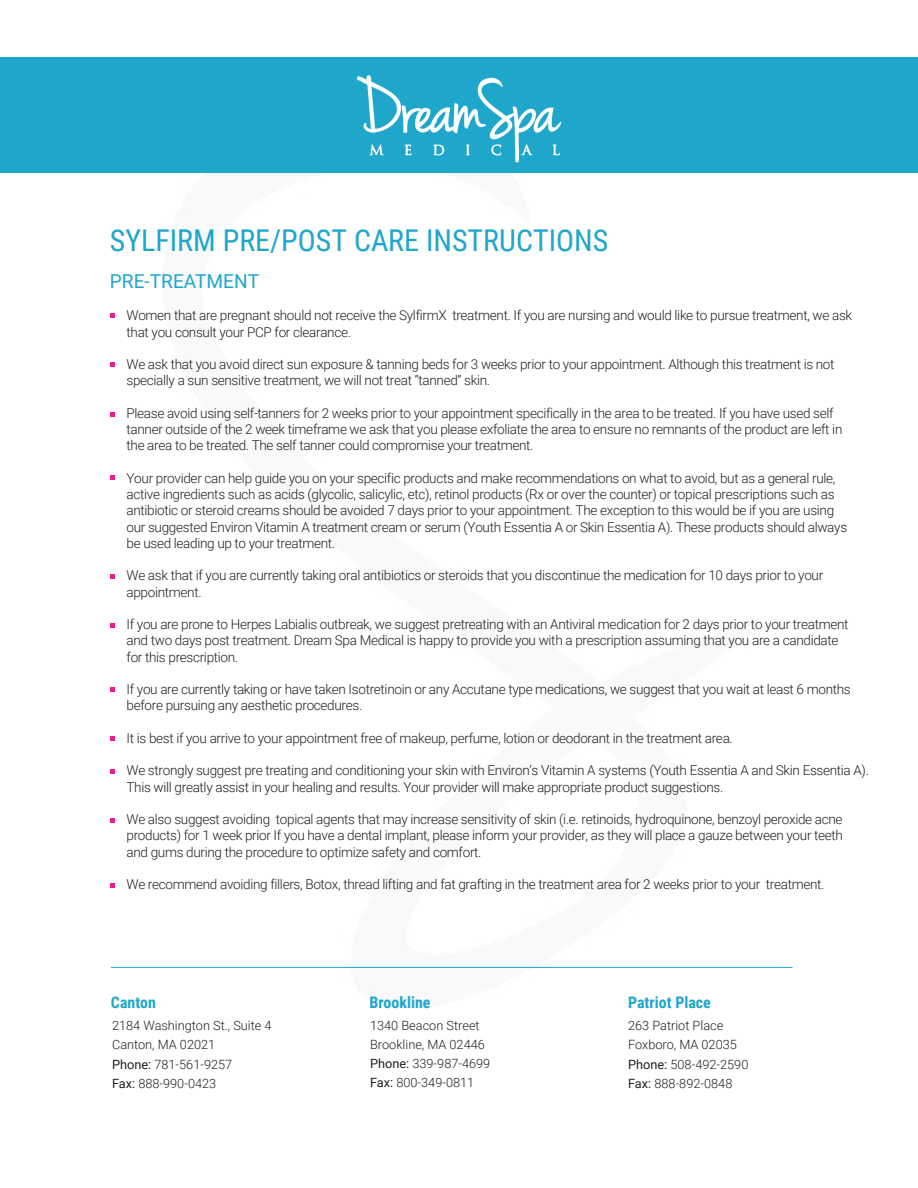
<style>
.page{position:relative;width:918px;height:1188px;background:#fff}
.page>*{position:absolute;margin:0;border:0;box-sizing:border-box;transform-origin:0 0}
.t1{font:30px "Roboto Condensed";color:#1ea6cb}
.t2{font:19.2px "Roboto";color:#1ea6cb}
.t3{font:700 15.9px "Roboto Condensed";color:#1ea6cb}
.t4{font:300 13.5px/16.2px "Roboto";letter-spacing:-.025em;color:#231f20}
.t5{font:300 12.75px/19.2px "Roboto";color:#231f20}
.s1{font-weight:400}
</style>
<div class="page">
<svg style="left:110px;top:313px;width:5px;height:5px"></svg>
<svg style="left:110px;top:362px;width:5px;height:5px"></svg>
<svg style="left:110px;top:412px;width:5px;height:5px"></svg>
<svg style="left:110px;top:475px;width:5px;height:5px"></svg>
<svg style="left:110px;top:574px;width:5px;height:5px"></svg>
<svg style="left:110px;top:623px;width:5px;height:5px"></svg>
<svg style="left:110px;top:687px;width:5px;height:5px"></svg>
<svg style="left:110px;top:736px;width:5px;height:5px"></svg>
<svg style="left:110px;top:769px;width:5px;height:5px"></svg>
<svg style="left:110px;top:818px;width:5px;height:5px"></svg>
<svg style="left:110px;top:883px;width:5px;height:5px"></svg>
<div style="left:0;top:57px;width:918px;height:116px;background:#1ea6cb"></div>
<img style="left:356px;top:75px;width:206px;height:88px">
<hr style="left:111px;top:967px;width:682px;height:1px;background:#1ea6cb">
<h1 class="t1" style="left:110px;top:219px;width:500px">SYLFIRM PRE/POST CARE INSTRUCTIONS</h1>
<h2 class="t2" style="left:110px;top:267px;width:151px">PRE-TREATMENT</h2>
<p class="t4" style="left:127px;top:307px;width:727px">Women that are pregnant should not receive the SylfirmX treatment. If you are nursing and would like to pursue treatment, we ask that you consult your PCP for clearance.</p>
<p class="t4" style="left:127px;top:356px;width:710px">We ask that you avoid direct sun exposure &amp; tanning beds for 3 weeks prior to your appointment. Although this treatment is not specially a sun sensitive treatment, we will not treat “tanned” skin.</p>
<p class="t4" style="left:127px;top:404px;width:717px">Please avoid using self-tanners for 2 weeks prior to your appointment specifically in the area to be treated. If you have used self tanner outside of the 2 week timeframe we ask that you please exfoliate the area to ensure no remnants of the product are left in the area to be treated. The self tanner could compromise your treatment.</p>
<p class="t4" style="left:127px;top:469px;width:722px">Your provider can help guide you on your specific products and make recommendations on what to avoid, but as a general rule, active ingredients such as acids (glycolic, salicylic, etc), retinol products (Rx or over the counter) or topical prescriptions such as antibiotic or steroid creams should be avoided 7 days prior to your appointment. The exception to this would be if you are using our suggested Environ Vitamin A treatment cream or serum (Youth Essentia A or Skin Essentia A). These products should always be used leading up to your treatment.</p>
<p class="t4" style="left:127px;top:567px;width:698px">We ask that if you are currently taking oral antibiotics or steroids that you discontinue the medication for 10 days prior to your appointment.</p>
<p class="t4" style="left:127px;top:616px;width:724px">If you are prone to Herpes Labialis outbreak, we suggest pretreating with an Antiviral medication for 2 days prior to your treatment and two days post treatment. Dream Spa Medical is happy to provide you with a prescription assuming that you are a candidate for this prescription.</p>
<p class="t4" style="left:127px;top:681px;width:726px">If you are currently taking or have taken Isotretinoin or any Accutane type medications, we suggest that you wait at least 6 months before pursuing any aesthetic procedures.</p>
<p class="t4" style="left:127px;top:730px;width:608px">It is best if you arrive to your appointment free of makeup, perfume, lotion or deodorant in the treatment area.</p>
<p class="t4" style="left:127px;top:762px;width:744px">We strongly suggest pre treating and conditioning your skin with Environ’s Vitamin A systems (Youth Essentia A and Skin Essentia A).<br>This will greatly assist in your healing and results. Your provider will make appropriate product suggestions.</p>
<p class="t4" style="left:127px;top:811px;width:718px;text-align:justify">We also suggest avoiding topical agents that may increase sensitivity of skin (i.e. retinoids, hydroquinone, benzoyl peroxide acne products) for 1 week prior If you have a dental implant, please inform your provider, as they will place a gauze between your teeth and gums during the procedure to optimize safety and comfort.</p>
<p class="t4" style="left:127px;top:876px;width:699px">We recommend avoiding fillers, Botox, thread lifting and fat grafting in the treatment area for 2 weeks prior to your treatment.</p>
<p class="t3" style="left:111px;top:991px;width:46px">Canton</p>
<p class="t5" style="left:112px;top:1016px;width:161px">2184 Washington St., Suite 4<br>Canton, MA 02021<br><span class="s1">Phone:</span> 781-561-9257<br><span class="s1">Fax:</span> 888-990-0423</p>
<p class="t3" style="left:370px;top:991px;width:62px">Brookline</p>
<p class="t3" style="left:628px;top:991px;width:84px">Patriot Place</p>
<p class="t5" style="left:370px;top:1015px;width:122px">1340 Beacon Street<br>Brookline, MA 02446<br><span class="s1">Phone:</span> 339-987-4699<br><span class="s1">Fax:</span> 800-349-0811</p>
<p class="t5" style="left:628px;top:1016px;width:122px">263 Patriot Place<br>Foxboro, MA 02035<br><span class="s1">Phone:</span> 508-492-2590<br><span class="s1">Fax:</span> 888-892-0848</p>
</div>
